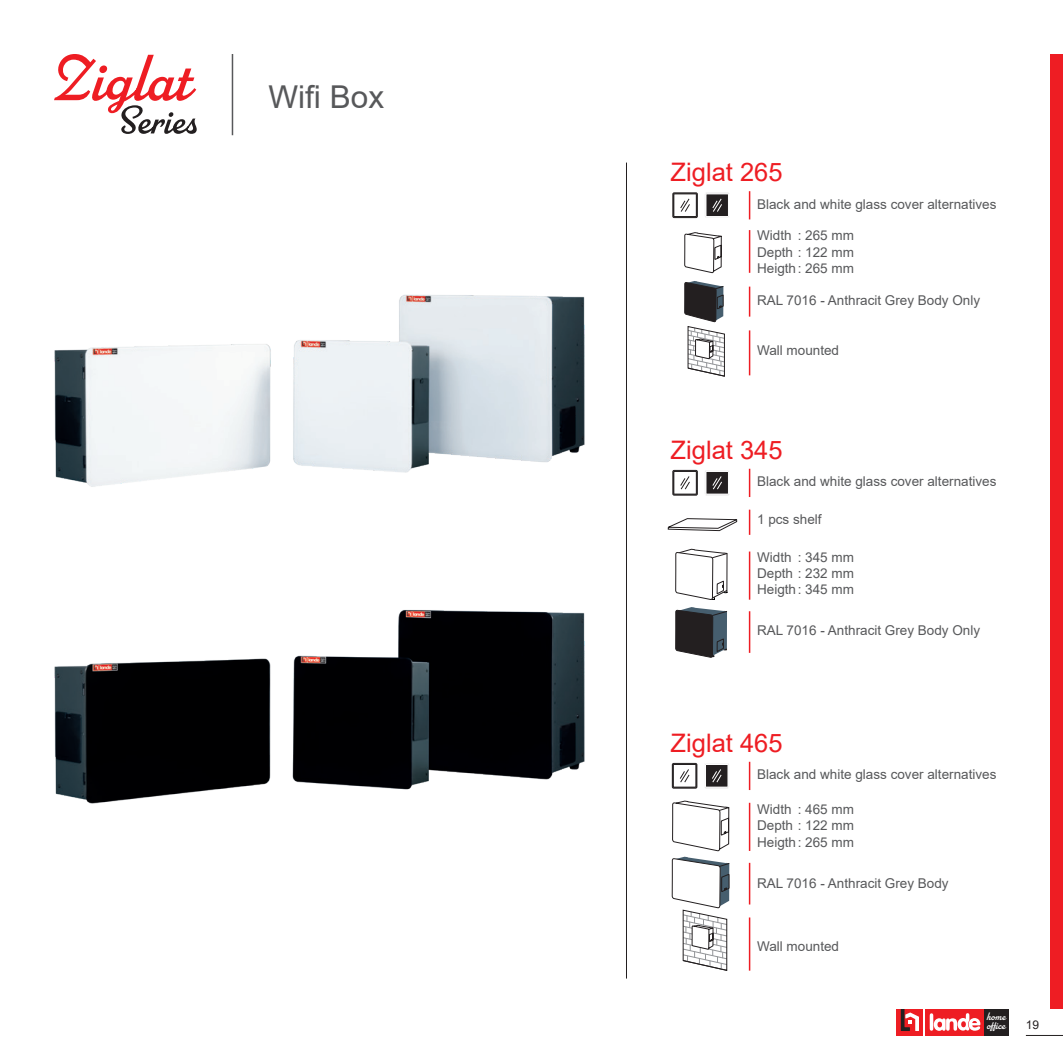
<style>
.page{position:relative;width:1063px;height:1063px;background:#fff}
.page>*{position:absolute;margin:0;border:0;box-sizing:border-box;transform-origin:0 0}
.t1{font:31.5px "Arial";color:#57585a}
.t2{font:25.5px "Arial";color:#ee1d23}
.t3{font:13.5px/16.2px "Arial";color:#57585a}
.t4{font:12px "Arial";color:#231f20}
.t5{font:10.8px/8.7px "Parkside";letter-spacing:-.01em;color:#fff}
</style>
<div class="page">
<div style="left:1050px;top:54px;width:13px;height:955px;background:#ee1d23"></div>
<hr style="left:1026px;top:1035px;width:37px;height:1px;background:#231f20">
<div style="left:897px;top:1009px;width:26px;height:26px;background:linear-gradient(to bottom,#ee1d23,#ee1d23)"></div>
<div style="left:925px;top:1009px;width:59px;height:26px;background:#ee1d23"></div>
<div style="left:984px;top:1009px;width:25px;height:26px;background:#231f20"></div>
<svg style="left:901px;top:1009px;width:22px;height:26px"></svg>
<svg style="left:930px;top:1013px;width:50px;height:18px"></svg>
<hr style="left:232px;top:54px;width:1px;height:81px;background:#57585a">
<hr style="left:626px;top:163px;width:1px;height:816px;background:#231f20">
<svg style="left:749px;top:469px;width:1px;height:28px"></svg>
<hr style="left:749px;top:552px;width:1px;height:48px;background:#ee1d23">
<hr style="left:749px;top:611px;width:1px;height:42px;background:#ee1d23">
<svg style="left:749px;top:510px;width:1px;height:25px"></svg>
<svg style="left:672px;top:470px;width:26px;height:26px"></svg>
<svg style="left:705px;top:471px;width:24px;height:25px"></svg>
<svg style="left:668px;top:518px;width:70px;height:13px"></svg>
<svg style="left:675px;top:607px;width:52px;height:51px;background:#474b4f"></svg>
<svg style="left:675px;top:549px;width:52px;height:51px"></svg>
<svg style="left:749px;top:191px;width:1px;height:28px"></svg>
<hr style="left:749px;top:230px;width:1px;height:43px;background:#ee1d23">
<hr style="left:749px;top:287px;width:1px;height:30px;background:#ee1d23">
<svg style="left:672px;top:192px;width:26px;height:26px"></svg>
<svg style="left:705px;top:192px;width:24px;height:25px"></svg>
<svg style="left:684px;top:232px;width:38px;height:41px"></svg>
<hr style="left:749px;top:330px;width:1px;height:45px;background:#ee1d23">
<svg style="left:684px;top:281px;width:41px;height:96px"></svg>
<svg style="left:749px;top:762px;width:1px;height:28px"></svg>
<hr style="left:749px;top:803px;width:1px;height:48px;background:#ee1d23">
<hr style="left:749px;top:863px;width:1px;height:42px;background:#ee1d23">
<svg style="left:672px;top:763px;width:25px;height:26px"></svg>
<svg style="left:705px;top:764px;width:24px;height:25px"></svg>
<svg style="left:672px;top:801px;width:57px;height:50px"></svg>
<hr style="left:749px;top:917px;width:1px;height:54px;background:#ee1d23">
<svg style="left:672px;top:857px;width:58px;height:114px"></svg>
<img style="left:54px;top:295px;width:531px;height:192px">
<img style="left:54px;top:610px;width:531px;height:194px">
<svg style="left:54px;top:54px;width:143px;height:80px"></svg>
<h1 class="t1" style="left:269px;top:75px;width:117px">Wifi Box</h1>
<h2 class="t2" style="left:671px;top:155px;width:113px">Ziglat 265</h2>
<p class="t3" style="left:757px;top:196px;width:241px">Black and white glass cover alternatives</p>
<p class="t3" style="left:757px;top:227px;width:98px">Width<br>Depth : 122 mm<br>Heigth: 265 mm</p>
<p class="t3" style="left:757px;top:292px;width:225px">RAL 7016 - Anthracit Grey Body Only</p>
<p class="t3" style="left:798px;top:227px;width:58px">: 265 mm</p>
<p class="t3" style="left:757px;top:342px;width:84px">Wall mounted</p>
<h2 class="t2" style="left:671px;top:432px;width:113px">Ziglat 345</h2>
<p class="t3" style="left:757px;top:473px;width:241px">Black and white glass cover alternatives</p>
<p class="t3" style="left:757px;top:511px;width:66px">1 pcs shelf</p>
<p class="t3" style="left:798px;top:549px;width:58px">: 345 mm</p>
<p class="t3" style="left:757px;top:549px;width:98px">Width<br>Depth : 232 mm<br>Heigth: 345 mm</p>
<p class="t3" style="left:757px;top:622px;width:225px">RAL 7016 - Anthracit Grey Body Only</p>
<h2 class="t2" style="left:671px;top:725px;width:113px">Ziglat 465</h2>
<p class="t3" style="left:757px;top:766px;width:241px">Black and white glass cover alternatives</p>
<p class="t3" style="left:757px;top:801px;width:98px">Width<br>Depth : 122 mm<br>Heigth: 265 mm</p>
<p class="t3" style="left:757px;top:875px;width:193px">RAL 7016 - Anthracit Grey Body</p>
<p class="t3" style="left:798px;top:801px;width:58px">: 465 mm</p>
<p class="t3" style="left:757px;top:938px;width:84px">Wall mounted</p>
<p class="t5" style="left:987px;top:1012px;width:20px">home office</p>
<p class="t4" style="left:1026px;top:1017px;width:15px">19</p>
</div>
